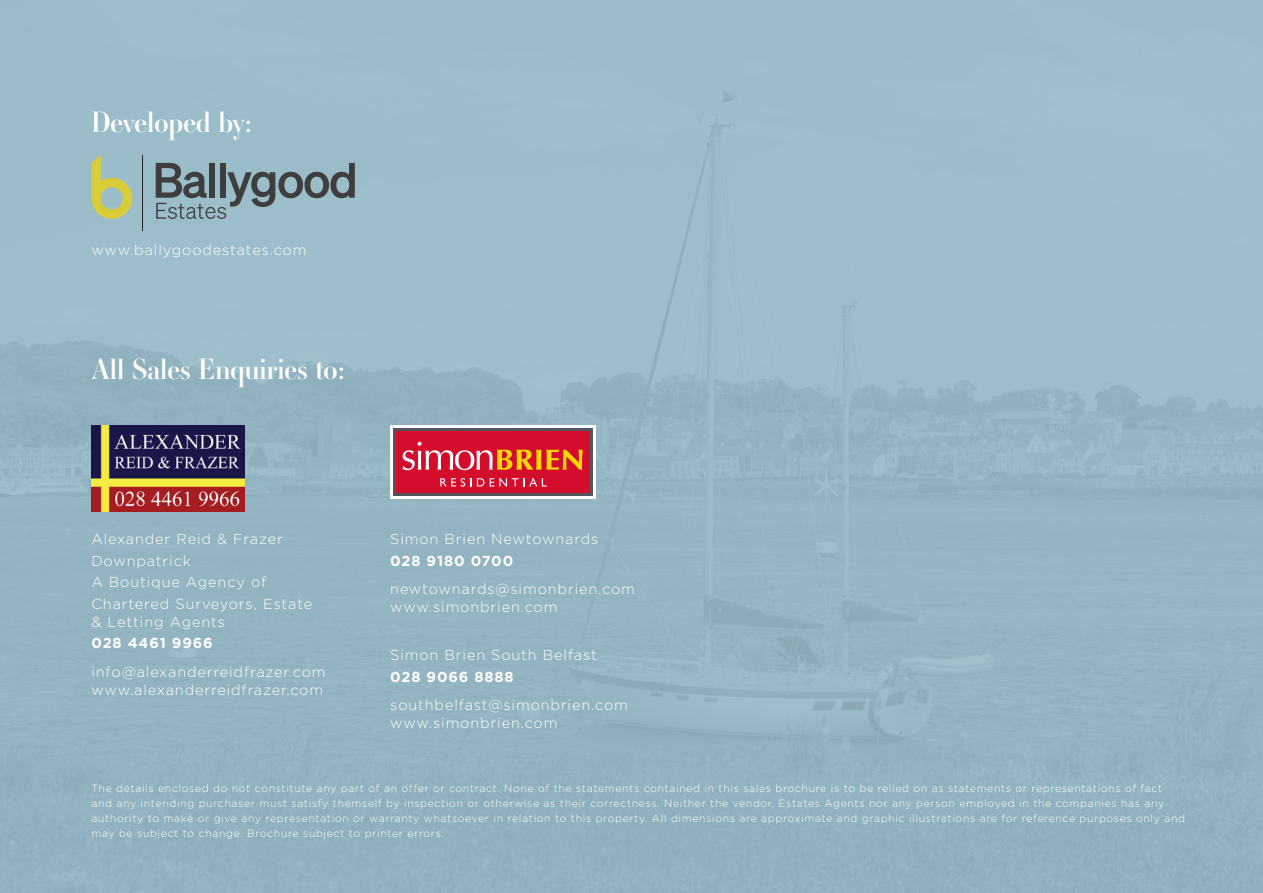
<style>
.page{position:relative;width:1263px;height:893px;background:#95b7c3}
.page>*{position:absolute;margin:0;border:0;box-sizing:border-box;transform-origin:0 0}
.t1{font:600 28.8px "Ambroise Std";color:#fff}
.t2{font:300 14.4px/18.1px "Gotham";letter-spacing:.06em;color:#fff}
.t3{font:700 14.4px "Gotham";letter-spacing:.06em;color:#fff}
.t4{font:300 10.5px/15px "Gotham";letter-spacing:.06em;color:#fff}
</style>
<div class="page">
<img style="left:91px;top:425px;width:154px;height:86px">
<svg style="left:156px;top:163px;width:199px;height:56px;background:#7c939b"></svg>
<svg style="left:91px;top:155px;width:41px;height:64px;background:#b6c388"></svg>
<hr style="left:142px;top:155px;width:1px;height:76px;background:#231f20">
<svg style="left:390px;top:425px;width:205px;height:73px"></svg>
<svg style="left:393px;top:428px;width:199px;height:67px;background:#684952"></svg>
<div style="left:396px;top:431px;width:193px;height:61px;background:#d30d2b"></div>
<svg style="left:402px;top:442px;width:180px;height:28px"></svg>
<svg style="left:440px;top:478px;width:31px;height:9px"></svg>
<svg style="left:477px;top:478px;width:7px;height:8px"></svg>
<svg style="left:490px;top:478px;width:57px;height:8px"></svg>
<p class="t1" style="left:91px;top:104px;width:162px">Developed by:</p>
<p class="t2" style="left:91px;top:241px;width:217px">www.ballygoodestates.com</p>
<p class="t1" style="left:91px;top:351px;width:255px">All Sales Enquiries to:</p>
<p class="t2" style="left:91px;top:530px;width:193px">Alexander Reid &amp; Frazer</p>
<p class="t2" style="left:91px;top:551px;width:101px">Downpatrick</p>
<p class="t2" style="left:91px;top:573px;width:176px">A Boutique Agency of</p>
<p class="t2" style="left:91px;top:594px;width:222px">Chartered Surveyors, Estate &amp; Letting Agents</p>
<p class="t3" style="left:91px;top:634px;width:123px">028 4461 9966</p>
<p class="t2" style="left:91px;top:662px;width:236px">info@alexanderreidfrazer.com www.alexanderreidfrazer.com</p>
<p class="t2" style="left:390px;top:530px;width:209px">Simon Brien Newtownards</p>
<p class="t3" style="left:390px;top:551px;width:125px">028 9180 0700</p>
<p class="t2" style="left:390px;top:580px;width:246px">newtownards@simonbrien.com www.simonbrien.com</p>
<p class="t2" style="left:390px;top:646px;width:208px">Simon Brien South Belfast</p>
<p class="t3" style="left:390px;top:667px;width:125px">028 9066 8888</p>
<p class="t2" style="left:390px;top:695px;width:239px">southbelfast@simonbrien.com www.simonbrien.com</p>
<p class="t4" style="left:91px;top:781px;width:1095px">The details enclosed do not constitute any part of an offer or contract. None of the statements contained in this sales brochure is to be relied on as statements or representations of fact and any intending purchaser must satisfy themself by inspection or otherwise as their correctness. Neither the vendor, Estates Agents nor any person employed in the companies has any authority to make or give any representation or warranty whatsoever in relation to this property. All dimensions are approximate and graphic illustrations are for reference purposes only and may be subject to change. Brochure subject to printer errors.</p>
</div>
